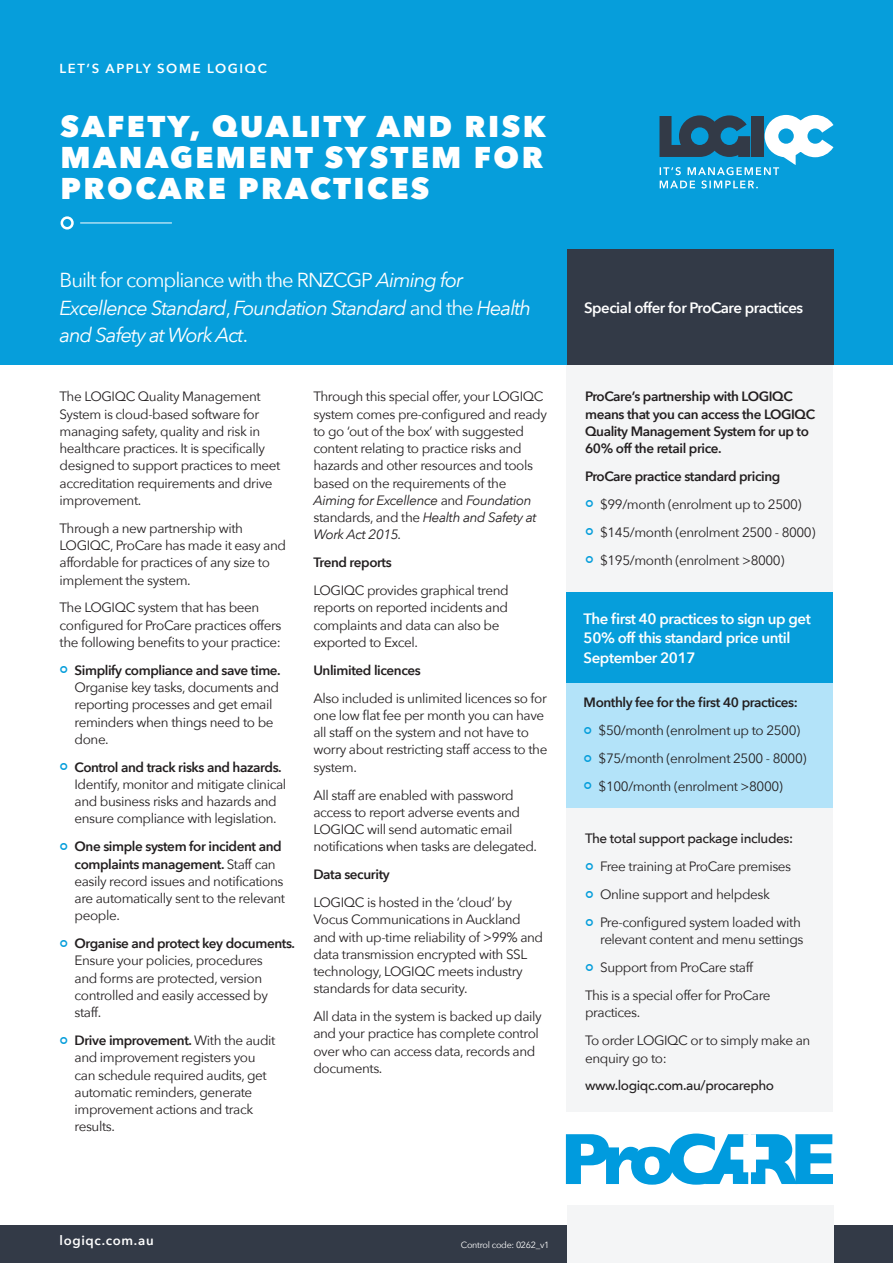
<style>
.page{position:relative;width:893px;height:1263px;background:#fff}
.page>*{position:absolute;margin:0;border:0;box-sizing:border-box;transform-origin:0 0}
.heading_1st_level{font:800 30px/30.8px "Avenir Next";letter-spacing:.08em;color:#fff;text-align:justify}
.heading_2nd_level{font:italic 20.25px/27.8px "Avenir Next";letter-spacing:-.05em;color:#fff}
.heading_3rd_level{font:600 15px/19.5px "Avenir Next";letter-spacing:-.03em;color:#fff}
.Body_copy{font:13.5px/17.2px "Avenir Next";letter-spacing:-.03em;color:#231f20}
.Body_copy-2{font:600 13.5px/17.2px "Avenir Next";letter-spacing:-.03em;color:#231f20}
.Body_copy-3{font:500 13.5px "Avenir Next";letter-spacing:-.03em;color:#231f20}
.Tagline{font:600 13.05px "Avenir Next";letter-spacing:.125em;color:#fff}
.web_address{font:600 13.05px "Avenir Next";letter-spacing:.055em;color:#fff}
.Control_code{font:9px "Avenir Next";letter-spacing:-.03em;color:#fff}
.s1{font-style:normal}
.s2{font-weight:600}
.s3{font-style:italic}
</style>
<div class="page">
<div style="left:0;top:1225px;width:893px;height:38px;background:#333a47"></div>
<div style="left:567px;top:365px;width:266px;height:227px;background:#f4f5f6"></div>
<div style="left:567px;top:808px;width:266px;height:304px;background:#f4f5f6"></div>
<svg style="left:566px;top:1133px;width:267px;height:52px"></svg>
<div style="left:567px;top:1205px;width:266px;height:58px;background:#f4f5f6"></div>
<div style="left:567px;top:676px;width:266px;height:132px;background:#b3e3f9"></div>
<div style="left:567px;top:592px;width:266px;height:90px;background:#069edb"></div>
<div style="left:0;top:0;width:893px;height:364px;background:#069edb"></div>
<div style="left:61px;top:216px;width:13px;height:14px;border:3px solid #fff;border-radius:50%"></div>
<hr style="left:80px;top:223px;width:92px;height:1px;background:#fff">
<svg style="left:659px;top:114px;width:175px;height:75px"></svg>
<div style="left:567px;top:249px;width:266px;height:115px;background:#333a47"></div>
<p class="Tagline" style="left:60px;top:57px;width:209px">LET’S APPLY SOME LOGIQC</p>
<p class="heading_1st_level" style="left:61px;top:111px;width:486px">SAFETY, QUALITY AND RISK MANAGEMENT SYSTEM FOR PROCARE PRACTICES</p>
<p class="heading_2nd_level" style="left:60px;top:265px;width:473px"><span class="s1">Built for compliance with the RNZCGP</span> Aiming for<br>Excellence Standard<span class="s1">,</span> Foundation Standard <span class="s1">and the</span> Health and Safety at Work Act<span class="s1">.</span></p>
<p class="Body_copy" style="left:60px;top:387px;width:222px">The LOGIQC Quality Management System is cloud-based software for managing safety, quality and risk in healthcare practices. It is specifically designed to support practices to meet accreditation requirements and drive improvement.</p>
<p class="Body_copy" style="left:60px;top:519px;width:228px">Through a new partnership with<br>LOGIQC, ProCare has made it easy and affordable for practices of any size to implement the system.</p>
<p class="Body_copy" style="left:60px;top:598px;width:224px">The LOGIQC system that has been configured for ProCare practices offers the following benefits to your practice:</p>
<p class="Body_copy" style="left:75px;top:661px;width:208px"><span class="s2">Simplify compliance and save time.<br></span>Organise key tasks, documents and reporting processes and get email reminders when things need to be done.</p>
<p class="Body_copy" style="left:75px;top:758px;width:213px"><span class="s2">Control and track risks and hazards.<br></span>Identify, monitor and mitigate clinical and business risks and hazards and ensure compliance with legislation.</p>
<p class="Body_copy" style="left:75px;top:837px;width:212px"><span class="s2">One simple system for incident and complaints management.</span> Staff can easily record issues and notifications are automatically sent to the relevant people.</p>
<p class="Body_copy" style="left:75px;top:934px;width:222px"><span class="s2">Organise and protect key documents.<br></span>Ensure your policies, procedures<br>and forms are protected, version controlled and easily accessed by staff.</p>
<p class="Body_copy" style="left:75px;top:1031px;width:202px"><span class="s2">Drive improvement.</span> With the audit and improvement registers you can schedule required audits, get automatic reminders, generate improvement actions and track results.</p>
<p class="Body_copy" style="left:313px;top:387px;width:235px">Through this special offer, your LOGIQC system comes pre-configured and ready to go ‘out of the box’ with suggested content relating to practice risks and hazards and other resources and tools based on the requirements of the <span class="s3">Aiming for Excellence</span> and <span class="s3">Foundation </span>standards, and the <span class="s3">Health and Safety at Work Act 2015.</span></p>
<p class="Body_copy-2" style="left:313px;top:554px;width:80px">Trend reports</p>
<p class="Body_copy" style="left:313px;top:581px;width:197px">LOGIQC provides graphical trend reports on reported incidents and complaints and data can also be exported to Excel.</p>
<p class="Body_copy-2" style="left:313px;top:661px;width:109px">Unlimited licences</p>
<p class="Body_copy" style="left:313px;top:689px;width:236px">Also included is unlimited licences so for one low flat fee per month you can have all staff on the system and not have to worry about restricting staff access to the system.</p>
<p class="Body_copy" style="left:313px;top:786px;width:225px">All staff are enabled with password access to report adverse events and LOGIQC will send automatic email notifications when tasks are delegated.</p>
<p class="Body_copy-2" style="left:313px;top:865px;width:78px">Data security</p>
<p class="Body_copy" style="left:313px;top:893px;width:231px">LOGIQC is hosted in the ‘cloud’ by Vocus Communications in Auckland and with up-time reliability of &gt;99% and data transmission encrypted with SSL technology, LOGIQC meets industry standards for data security.</p>
<p class="Body_copy" style="left:313px;top:1007px;width:230px">All data in the system is backed up daily and your practice has complete control over who can access data, records and documents.</p>
<p class="heading_3rd_level" style="left:584px;top:297px;width:221px">Special offer for ProCare practices</p>
<p class="Body_copy-2" style="left:585px;top:388px;width:231px">ProCare’s partnership with LOGIQC means that you can access the LOGIQC<br>Quality Management System for up to<br>60% off the retail price.</p>
<p class="Body_copy-2" style="left:585px;top:467px;width:197px">ProCare practice standard pricing</p>
<p class="Body_copy" style="left:600px;top:495px;width:203px">$99/month (enrolment up to 2500)</p>
<p class="Body_copy" style="left:600px;top:523px;width:217px">$145/month (enrolment 2500 - 8000)</p>
<p class="Body_copy" style="left:600px;top:551px;width:186px">$195/month (enrolment &gt;8000)</p>
<p class="heading_3rd_level" style="left:584px;top:608px;width:229px">The first 40 practices to sign up get<br>50% off this standard price until<br>September 2017</p>
<p class="Body_copy-2" style="left:584px;top:694px;width:216px">Monthly fee for the first 40 practices:</p>
<p class="Body_copy" style="left:599px;top:721px;width:203px">$50/month (enrolment up to 2500)</p>
<p class="Body_copy" style="left:599px;top:749px;width:209px">$75/month (enrolment 2500 - 8000)</p>
<p class="Body_copy" style="left:599px;top:777px;width:186px">$100/month (enrolment &gt;8000)</p>
<p class="Body_copy-3" style="left:585px;top:827px;width:210px">The total support package includes:</p>
<p class="Body_copy" style="left:600px;top:857px;width:193px">Free training at ProCare premises</p>
<p class="Body_copy" style="left:600px;top:885px;width:171px">Online support and helpdesk</p>
<p class="Body_copy" style="left:600px;top:913px;width:205px">Pre-configured system loaded with relevant content and menu settings</p>
<p class="Body_copy" style="left:600px;top:958px;width:154px">Support from ProCare staff</p>
<p class="Body_copy" style="left:585px;top:986px;width:187px">This is a special offer for ProCare practices.</p>
<p class="Body_copy" style="left:585px;top:1031px;width:227px">To order LOGIQC or to simply make an enquiry go to:</p>
<p class="Body_copy-3" style="left:585px;top:1074px;width:191px">www.logiqc.com.au/procarepho</p>
<p class="web_address" style="left:60px;top:1230px;width:96px">logiqc.com.au</p>
<p class="Control_code" style="left:461px;top:1237px;width:90px">Control code: 0262_v1</p>
</div>
